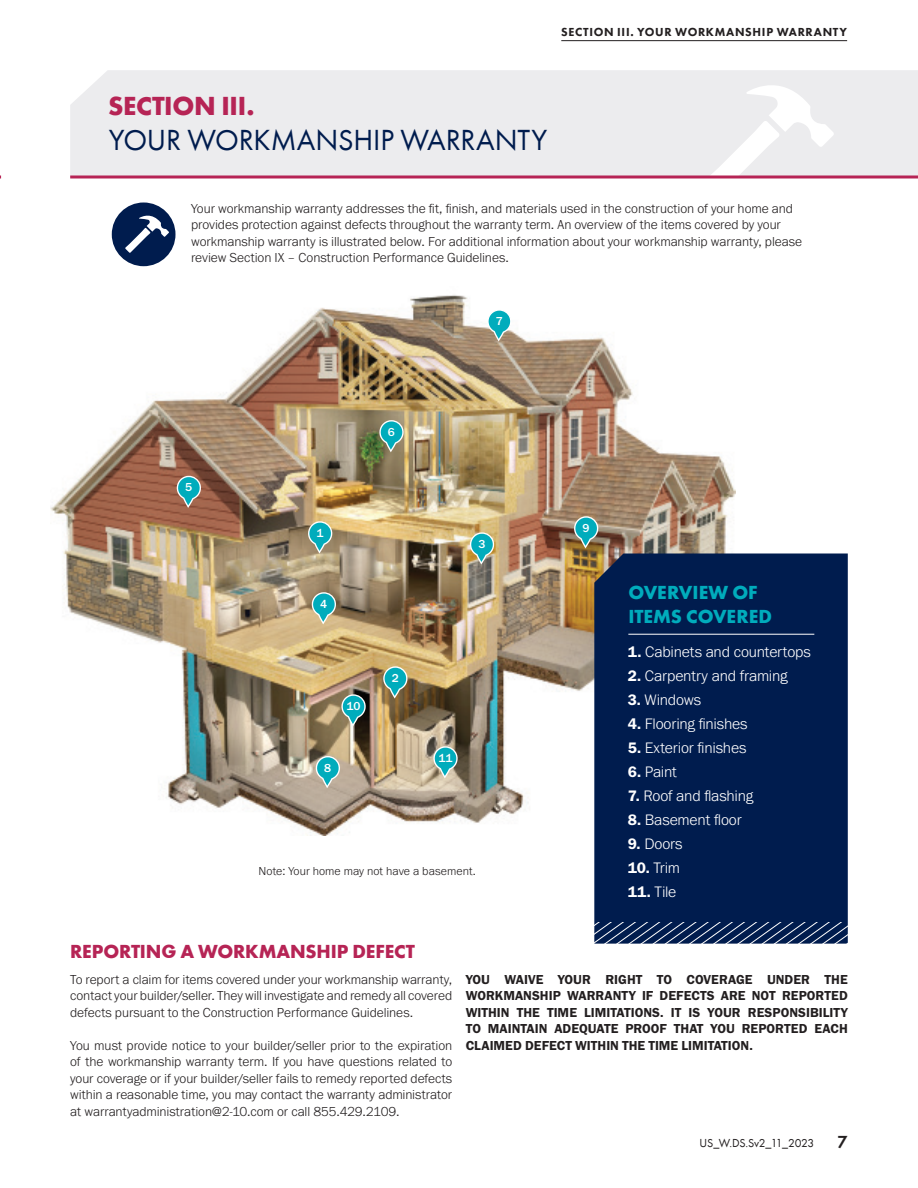
<style>
.page{position:relative;width:918px;height:1188px;background:#fff}
.page>*{position:absolute;margin:0;border:0;box-sizing:border-box;transform-origin:0 0}
.t1{font:30px "Futura PT";letter-spacing:-.005em;color:#001c4e}
.t2{font:700 27px "Futura PT";letter-spacing:-.01em;color:#b62455}
.t3{font:700 19.5px "Futura PT";letter-spacing:-.01em;color:#b62455}
.t4{font:700 19.5px "Futura PT";color:#00acbc}
.t5{font:600 18px "Futura PT";color:#231f20}
.t6{font:300 15.75px "Franklin Gothic URW";letter-spacing:-.01em;color:#fff}
.t7{font:300 13.5px/16.5px "Franklin Gothic URW";letter-spacing:-.005em;color:#231f20;text-align:justify}
.t8{font:13.5px/16.5px "Franklin Gothic URW Dem";letter-spacing:.005em;color:#231f20;text-align:justify}
.t9{font:800 12px "Futura PT";letter-spacing:.055em;color:#231f20}
.t10{font:300 12px "Franklin Gothic URW";letter-spacing:.005em;color:#231f20}
.t11{font:12px "Futura PT";letter-spacing:-.03em;color:#231f20}
.t12{font:500 12px "Franklin Gothic URW";color:#fff}
.s1{font-family:"Franklin Gothic URW Dem";font-weight:400}
</style>
<div class="page">
<hr style="left:561px;top:40px;width:286px;height:1px;background:#231f20">
<div style="left:70px;top:70px;width:848px;height:106px;background:#ececee"></div>
<img style="left:51px;top:295px;width:684px;height:540px">
<svg style="left:306px;top:521px;width:28px;height:32px"></svg>
<svg style="left:382px;top:666px;width:27px;height:33px"></svg>
<svg style="left:572px;top:516px;width:28px;height:32px"></svg>
<svg style="left:314px;top:756px;width:28px;height:32px"></svg>
<svg style="left:468px;top:532px;width:28px;height:33px"></svg>
<svg style="left:310px;top:592px;width:28px;height:32px"></svg>
<svg style="left:175px;top:476px;width:28px;height:32px"></svg>
<svg style="left:378px;top:420px;width:27px;height:32px"></svg>
<svg style="left:486px;top:309px;width:27px;height:32px"></svg>
<svg style="left:340px;top:694px;width:27px;height:33px"></svg>
<svg style="left:432px;top:746px;width:27px;height:32px"></svg>
<div style="left:112px;top:202px;width:64px;height:64px;background:#001c4e;border-radius:50%"></div>
<svg style="left:125px;top:212px;width:44px;height:41px"></svg>
<svg style="left:706px;top:74px;width:128px;height:105px"></svg>
<hr style="left:70px;top:176px;width:848px;height:2px;background:#b62455">
<div style="left:594px;top:554px;width:254px;height:369px;background:#001c4e"></div>
<svg style="left:594px;top:923px;width:254px;height:21px;background:#283f69"></svg>
<hr style="left:628px;top:634px;width:186px;height:1px;background:#fff">
<p class="t9" style="left:561px;top:25px;width:287px">SECTION III. YOUR WORKMANSHIP WARRANTY</p>
<p class="t2" style="left:108px;top:89px;width:148px">SECTION III.</p>
<p class="t1" style="left:109px;top:122px;width:440px">YOUR WORKMANSHIP WARRANTY</p>
<p class="t7" style="left:191px;top:200px;width:613px;text-align:left">Your workmanship warranty addresses the fit, finish, and materials used in the construction of your home and provides protection against defects throughout the warranty term. An overview of the items covered by your workmanship warranty is illustrated below. For additional information about your workmanship warranty, please review Section IX – Construction Performance Guidelines.</p>
<p class="t12" style="left:496px;top:313px;width:9px">7</p>
<p class="t12" style="left:185px;top:480px;width:9px">5</p>
<p class="t12" style="left:388px;top:424px;width:9px">6</p>
<p class="t12" style="left:317px;top:525px;width:9px">1</p>
<p class="t12" style="left:320px;top:596px;width:9px">4</p>
<p class="t12" style="left:347px;top:699px;width:16px">10</p>
<p class="t12" style="left:324px;top:760px;width:9px">8</p>
<p class="t12" style="left:392px;top:671px;width:9px">2</p>
<p class="t12" style="left:478px;top:537px;width:9px">3</p>
<p class="t12" style="left:438px;top:751px;width:16px">11</p>
<p class="t10" style="left:259px;top:864px;width:219px">Note: Your home may not have a basement.</p>
<p class="t3" style="left:70px;top:939px;width:346px">REPORTING A WORKMANSHIP DEFECT</p>
<p class="t12" style="left:583px;top:520px;width:9px">9</p>
<p class="t4" style="left:628px;top:580px;width:131px">OVERVIEW OF</p>
<p class="t4" style="left:628px;top:604px;width:145px">ITEMS COVERED</p>
<p class="t6" style="left:628px;top:642px;width:185px"><span class="s1">1.</span> Cabinets and countertops</p>
<p class="t6" style="left:628px;top:666px;width:161px"><span class="s1">2.</span> Carpentry and framing</p>
<p class="t6" style="left:628px;top:690px;width:75px"><span class="s1">3.</span> Windows</p>
<p class="t6" style="left:628px;top:714px;width:121px"><span class="s1">4.</span> Flooring finishes</p>
<p class="t6" style="left:628px;top:738px;width:120px"><span class="s1">5.</span> Exterior finishes</p>
<p class="t6" style="left:628px;top:762px;width:51px"><span class="s1">6.</span> Paint</p>
<p class="t6" style="left:628px;top:786px;width:127px"><span class="s1">7.</span> Roof and flashing</p>
<p class="t6" style="left:628px;top:810px;width:116px"><span class="s1">8.</span> Basement floor</p>
<p class="t6" style="left:628px;top:834px;width:56px"><span class="s1">9.</span> Doors</p>
<p class="t6" style="left:628px;top:858px;width:54px"><span class="s1">10.</span> Trim</p>
<p class="t6" style="left:628px;top:882px;width:50px"><span class="s1">11.</span> Tile</p>
<p class="t7" style="left:70px;top:971px;width:384px">To report a claim for items covered under your workmanship warranty, contact your builder/seller. They will investigate and remedy all covered defects pursuant to the Construction Performance Guidelines.</p>
<p class="t7" style="left:70px;top:1037px;width:384px">You must provide notice to your builder/seller prior to the expiration of the workmanship warranty term. If you have questions related to your coverage or if your builder/seller fails to remedy reported defects within a reasonable time, you may contact the warranty administrator at warrantyadministration@2-10.com or call 855.429.2109.</p>
<p class="t8" style="left:466px;top:971px;width:384px">YOU WAIVE YOUR RIGHT TO COVERAGE UNDER THE WORKMANSHIP WARRANTY IF DEFECTS ARE NOT REPORTED WITHIN THE TIME LIMITATIONS. IT IS YOUR RESPONSIBILITY TO MAINTAIN ADEQUATE PROOF THAT YOU REPORTED EACH CLAIMED DEFECT WITHIN THE TIME LIMITATION.</p>
<p class="t11" style="left:700px;top:1136px;width:116px">US_W.DS.Sv2_11_2023</p>
<h3 class="t5" style="left:838px;top:1130px;width:12px">7</h3>
</div>
